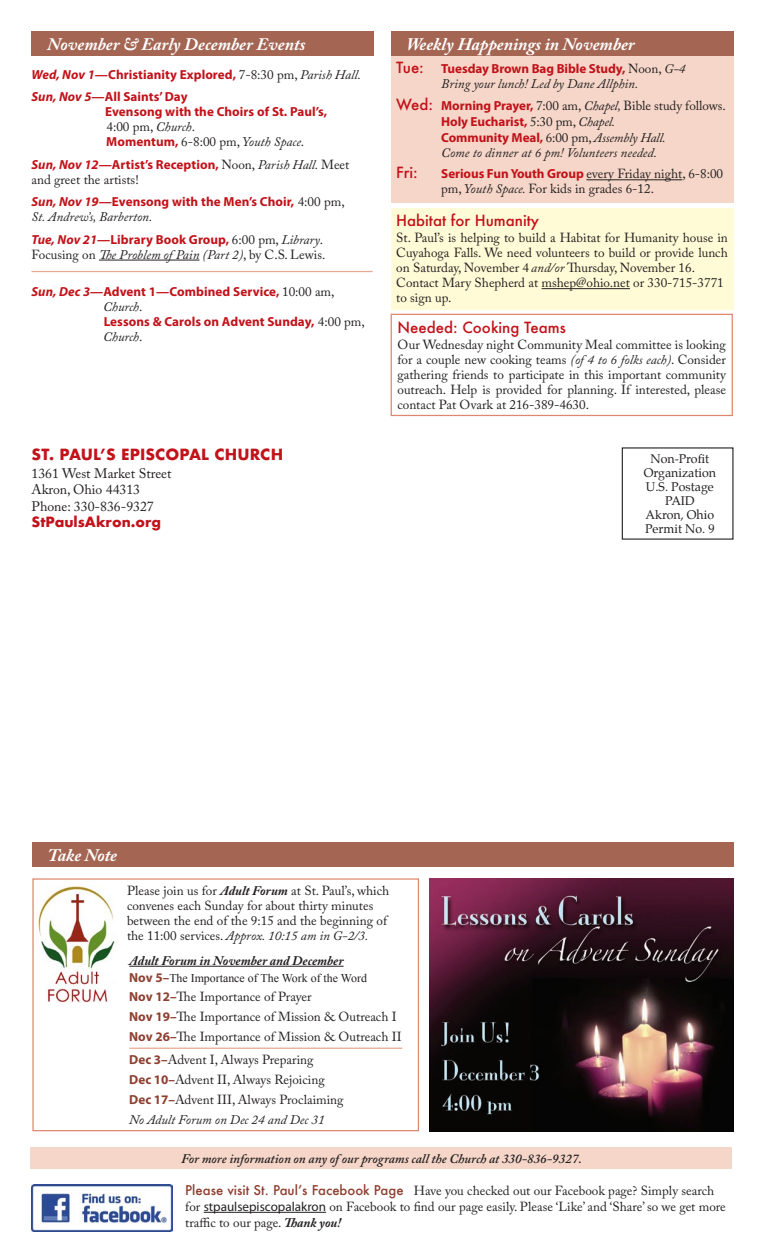
<style>
.page{position:relative;width:765px;height:1260px;background:#fff}
.page>*{position:absolute;margin:0;border:0;box-sizing:border-box;transform-origin:0 0}
.t1{font:italic 700 17.5px "Adobe Caslon Pro";color:#fff}
.t2{font:500 15px "Futura";color:#c2121a}
.bolded_all_caps_head{font:700 15px "Futura";letter-spacing:.005em;color:#c2121a}
.t3{font:13.75px "Adobe Caslon Pro";color:#231f20}
.t4{font:700 13.75px "Futura";color:#c2121a}
.myriad_BodyCopy{font:13.12px/15px "Adobe Caslon Pro";color:#231f20}
.t5{font:700 13.12px/15px "Myriad Pro";letter-spacing:.005em;color:#c2121a}
.Body_Text_3{font:13.12px "Adobe Caslon Pro";color:#231f20}
.myriad_BodyCopy-2{font:italic 13.12px "Adobe Caslon Pro";color:#231f20}
.t6{font:italic 600 13.12px "Adobe Caslon Pro";color:#231f20}
.Body_Copy_Style{font:italic 700 13.12px "Adobe Caslon Pro";color:#231f20}
.Body_Text_3-2{font:italic 13.12px "Adobe Caslon Pro";color:#231f20}
.t7{font:12.38px "Palatino";color:#231f20}
.Body_Copy_Style-2{font:11.88px "Times New Roman";color:#231f20}
.s1{font-style:italic}
.s2{font-family:"Adobe Caslon Pro";font-weight:400;color:#231f20}
.s3{font-family:"Adobe Caslon Pro";font-weight:400;font-style:italic;color:#231f20}
.s4{font-family:"Myriad Pro";font-weight:700;color:#c2121a}
.s5{font-family:"Futura";font-weight:500;font-size:15px}
.s6{font-family:"Futura";font-weight:500;font-size:15px;color:#c2121a}
.s7{font-weight:700;font-style:italic}
.s8{font-style:normal}
.s9{font-family:"Myriad Pro";font-weight:700;font-size:13.12px;color:#8e4030}
.s10{font-family:"Myriad Pro";font-weight:700;color:#8e4030}
.s11{font-family:"Futura";font-weight:500;color:#8e4030}
.s12{font-family:"Myriad Pro"}
</style>
<div class="page">
<div style="left:391px;top:55px;width:343px;height:148px;background:#f5d6c8"></div>
<hr style="left:586px;top:179px;width:96px;height:1px;background:#231f20">
<div style="left:31px;top:1147px;width:701px;height:22px;background:#f5d6c8"></div>
<div style="left:32px;top:32px;width:342px;height:24px;background:#a46553"></div>
<div style="left:391px;top:32px;width:343px;height:24px;background:#a46553"></div>
<div style="left:391px;top:208px;width:343px;height:101px;background:#fffbd6"></div>
<hr style="left:542px;top:288px;width:88px;height:1px;background:#231f20">
<hr style="left:204px;top:1212px;width:122px;height:1px;background:#231f20">
<img style="left:31px;top:1184px;width:142px;height:47px">
<div style="left:32px;top:842px;width:702px;height:24px;background:#a46553"></div>
<hr style="left:99px;top:260px;width:100px;height:1px;background:#231f20">
<img style="left:430px;top:878px;width:304px;height:254px">
<hr style="left:129px;top:966px;width:215px;height:1px;background:#231f20">
<div style="left:32px;top:878px;width:387px;height:253px;border:1px solid #de876e"></div>
<img style="left:38px;top:886px;width:77px;height:116px">
<hr style="left:31px;top:271px;width:342px;height:1px;background:#e8a891">
<div style="left:391px;top:314px;width:342px;height:102px;border:1px solid #de876e"></div>
<hr style="left:129px;top:1048px;width:273px;height:1px;background:#e8a891">
<p class="t1" style="left:48px;top:34px;width:259px">November &amp; Early December Events</p>
<p class="t1" style="left:406px;top:34px;width:230px">Weekly Happenings in November</p>
<p class="t5" style="left:32px;top:66px;width:331px"><span class="s1">Wed, Nov 1</span>—Christianity Explored, <span class="s2">7-8:30 pm,</span> <span class="s3">Parish Hall.</span></p>
<p class="t5" style="left:32px;top:89px;width:158px"><span class="s1">Sun, Nov 5</span>—All Saints’ Day</p>
<p class="t5" style="left:105px;top:104px;width:224px">Evensong with the Choirs of St. Paul’s,<br><span class="s2">4:00 pm,</span> <span class="s3">Church</span><span class="s2">.</span></p>
<p class="myriad_BodyCopy" style="left:106px;top:134px;width:200px"><span class="s4">Momentum,</span> 6-8:00 pm, <span class="s1">Youth Space</span>.</p>
<p class="t5" style="left:32px;top:156px;width:319px"><span class="s1">Sun, Nov 12</span>—Artist’s Reception, <span class="s2">Noon,</span> <span class="s3">Parish Hall.</span> <span class="s2">Meet</span></p>
<p class="myriad_BodyCopy" style="left:32px;top:172px;width:109px">and greet the artists!</p>
<p class="t5" style="left:32px;top:194px;width:315px"><span class="s1">Sun, Nov 19—</span>Evensong with the Men’s Choir, <span class="s2">4:00 pm,</span></p>
<p class="myriad_BodyCopy-2" style="left:32px;top:209px;width:122px">St. Andrew’s, Barberton.</p>
<p class="t5" style="left:32px;top:231px;width:293px"><span class="s1">Tue, Nov 21—</span>Library Book Group, <span class="s2">6:00 pm,</span> <span class="s3">Library</span><span class="s2">.</span></p>
<p class="myriad_BodyCopy" style="left:32px;top:247px;width:295px">Focusing on <span class="s1">The Problem of Pain (Part 2)</span>, by C.S. Lewis.</p>
<p class="t5" style="left:103px;top:284px;width:233px;text-indent:-72px"><span class="s1">Sun, Dec 3</span>—Advent 1—Combined Service, <span class="s2">10:00 am,<br></span><span class="s3">Church</span><span class="s2">.</span></p>
<p class="t5" style="left:103px;top:314px;width:263px">Lessons &amp; Carols on Advent Sunday, <span class="s2">4:00 pm,<br></span><span class="s3">Church</span><span class="s2">.</span></p>
<p class="bolded_all_caps_head" style="left:32px;top:444px;width:253px">ST. PAUL’S EPISCOPAL CHURCH</p>
<p class="t3" style="left:32px;top:465px;width:141px">1361 West Market Street</p>
<p class="t3" style="left:32px;top:481px;width:110px">Akron, Ohio 44313</p>
<p class="t3" style="left:32px;top:498px;width:124px">Phone: 330-836-9327</p>
<p class="t4" style="left:32px;top:512px;width:131px">StPaulsAkron.org</p>
<p class="t5" style="left:396px;top:61px;width:291px"><span class="s5">Tue:</span> Tuesday Brown Bag Bible Study, <span class="s2">Noon,</span> <span class="s3">G-4</span></p>
<p class="myriad_BodyCopy-2" style="left:441px;top:76px;width:199px">Bring your lunch! Led by Dane Allphin.</p>
<p class="myriad_BodyCopy" style="left:396px;top:98px;width:331px"><span class="s6">Wed:</span> <span class="s4">Morning Prayer,</span> 7:00 am, <span class="s1">Chapel,</span> Bible study follows.</p>
<p class="t5" style="left:441px;top:114px;width:175px">Holy Eucharist, <span class="s2">5:30 pm,</span> <span class="s3">Chapel.</span></p>
<p class="t5" style="left:441px;top:130px;width:226px">Community Meal, <span class="s2">6:00 pm,</span> <span class="s3">Assembly Hall.</span></p>
<p class="myriad_BodyCopy-2" style="left:441px;top:145px;width:217px">Come to dinner at 6 pm! Volunteers needed.</p>
<p class="t2" style="left:396px;top:163px;width:23px">Fri:</p>
<p class="myriad_BodyCopy" style="left:441px;top:166px;width:283px"><span class="s4">Serious Fun Youth Group</span> every Friday night, 6-8:00 pm, <span class="s1">Youth Space.</span> For kids in grades 6-12.</p>
<p class="t2" style="left:396px;top:210px;width:144px">Habitat for Humanity</p>
<p class="myriad_BodyCopy" style="left:396px;top:230px;width:333px;text-align:justify">St. Paul’s is helping to build a Habitat for Humanity house in Cuyahoga Falls. We need volunteers to build or provide lunch on Saturday, November 4 <span class="s1">and/or</span> Thursday, November 16.</p>
<p class="myriad_BodyCopy" style="left:396px;top:275px;width:329px">Contact Mary Shepherd at mshep@ohio.net or 330-715-3771 to sign up.</p>
<p class="t2" style="left:397px;top:317px;width:170px">Needed: Cooking Teams</p>
<p class="myriad_BodyCopy" style="left:397px;top:337px;width:330px;text-align:justify">Our Wednesday night Community Meal committee is looking for a couple new cooking teams <span class="s1">(of 4 to 6 folks each)</span>. Consider gathering friends to participate in this important community outreach. Help is provided for planning. If interested, please contact Pat Ovark at 216-389-4630.</p>
<p class="t7" style="left:650px;top:448px;width:60px">Non-Profit</p>
<p class="t7" style="left:644px;top:462px;width:74px">Organization</p>
<p class="t7" style="left:646px;top:476px;width:69px">U.S. Postage</p>
<p class="t7" style="left:665px;top:490px;width:31px">PAID</p>
<p class="t7" style="left:646px;top:504px;width:70px">Akron, Ohio</p>
<p class="t7" style="left:645px;top:518px;width:71px">Permit No. 9</p>
<p class="t1" style="left:48px;top:844px;width:71px">Take Note</p>
<p class="myriad_BodyCopy" style="left:127px;top:883px;width:264px">Please join us for <span class="s7">Adult Forum</span> at St. Paul’s, which</p>
<p class="myriad_BodyCopy" style="left:127px;top:898px;width:248px">convenes each Sunday for about thirty minutes</p>
<p class="myriad_BodyCopy" style="left:127px;top:913px;width:262px">between the end of the 9:15 and the beginning of</p>
<p class="myriad_BodyCopy-2" style="left:127px;top:928px;width:243px"><span class="s8">the 11:00 services.</span> Approx. 10:15 am in G-2/3.</p>
<p class="Body_Copy_Style" style="left:129px;top:953px;width:216px">Adult Forum in November and December</p>
<p class="Body_Copy_Style-2" style="left:129px;top:970px;width:239px"><span class="s9">Nov 5–</span>The Importance of The Work of the Word</p>
<p class="Body_Text_3" style="left:129px;top:989px;width:184px"><span class="s10">Nov 12–</span>The Importance of Prayer</p>
<p class="Body_Text_3" style="left:129px;top:1009px;width:269px"><span class="s10">Nov 19–</span>The Importance of Mission &amp; Outreach I</p>
<p class="Body_Text_3" style="left:129px;top:1029px;width:274px"><span class="s10">Nov 26–</span>The Importance of Mission &amp; Outreach II</p>
<p class="Body_Text_3" style="left:129px;top:1051px;width:186px"><span class="s10">Dec 3–</span>Advent I, Always Preparing</p>
<p class="Body_Text_3" style="left:129px;top:1071px;width:197px"><span class="s10">Dec 10–</span>Advent II, Always Rejoicing</p>
<p class="Body_Text_3" style="left:129px;top:1091px;width:216px"><span class="s10">Dec 17–</span>Advent III, Always Proclaiming</p>
<p class="Body_Text_3-2" style="left:129px;top:1111px;width:197px">No Adult Forum on Dec 24 and Dec 31</p>
<p class="t6" style="left:181px;top:1151px;width:402px">For more information on any of our programs call the Church at 330-836-9327.</p>
<p class="myriad_BodyCopy" style="left:185px;top:1182px;width:542px;line-height:16.2px"><span class="s11">Please visit St. Paul’s Facebook Page</span> Have you checked out our Facebook page? Simply search for <span class="s12">stpaulsepiscopalakron</span> on Facebook to find our page easily. Please ‘Like’ and ‘Share’ so we get more traffic to our page. <span class="s7">Thank you!</span></p>
</div>
